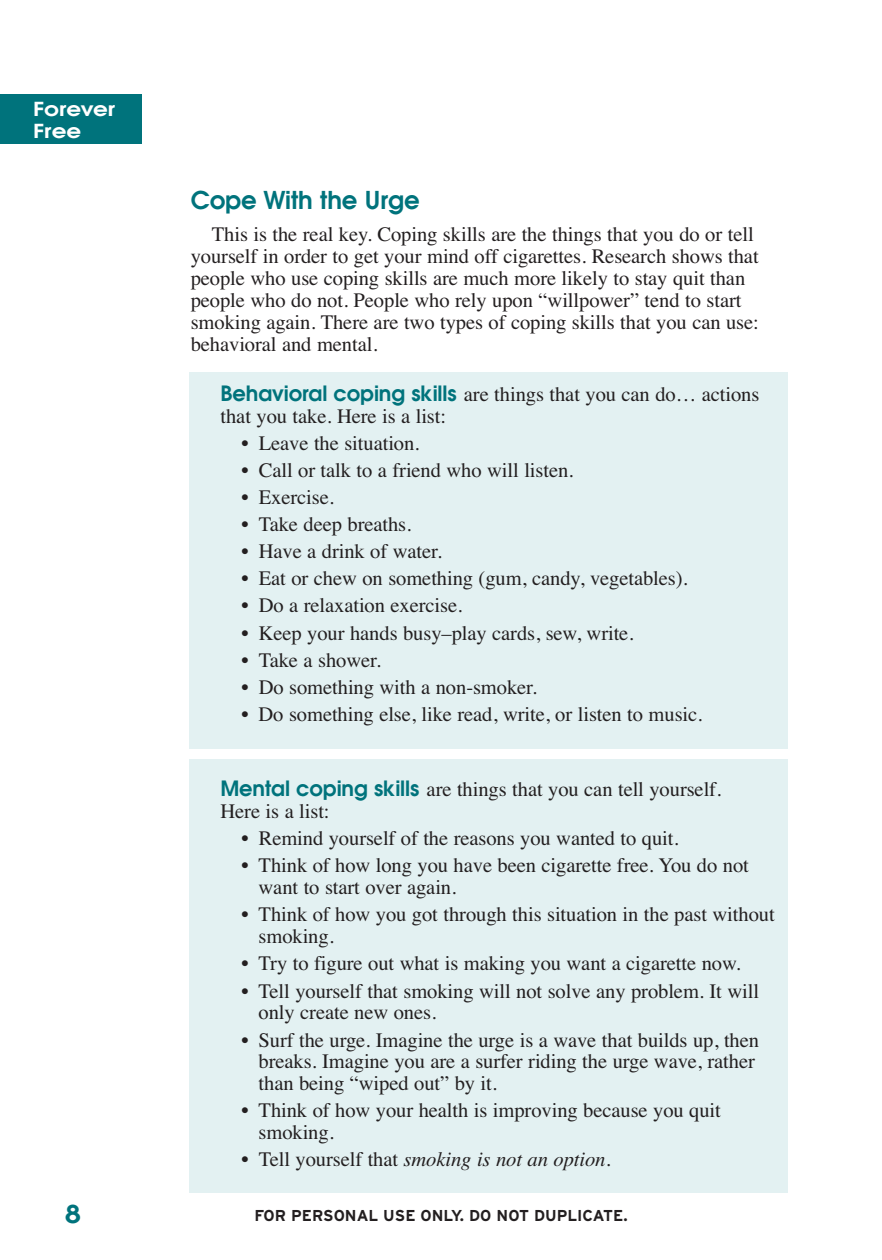
<style>
.page{position:relative;width:882px;height:1260px;background:#fff}
.page>*{position:absolute;margin:0;border:0;box-sizing:border-box;transform-origin:0 0}
.t1{font:600 24.5px "Avant Garde";letter-spacing:-.005em;color:#00737c}
.t2{font:600 24.5px "Avant Garde";letter-spacing:-.005em;color:#00737c;scale:1.2 1}
.t3{font:20.65px/21.9px "Times";letter-spacing:-.005em;color:#231f20}
.t4{font:italic 20.65px "Times";letter-spacing:-.005em;color:#231f20}
.t5{font:600 19.25px/21.5px "Avant Garde";color:#fff;scale:1.2 1}
.t6{font:700 15.75px "Interstate";color:#231f20}
.s1{font-family:"Avant Garde";font-weight:600;font-size:21px;color:#00737c}
.s2{font-style:normal}
</style>
<div class="page">
<div style="left:189px;top:372px;width:599px;height:376px;background:#e3f1f2"></div>
<div style="left:189px;top:760px;width:599px;height:433px;background:#e3f1f2"></div>
<div style="left:0;top:94px;width:142px;height:50px;background:#00737c"></div>
<p class="t5" style="left:33px;top:100px;width:70px">Forever<br>Free</p>
<p class="t2" style="left:65px;top:1205px;width:15px">8</p>
<h3 class="t1" style="left:191px;top:191px;width:231px">Cope With the Urge</h3>
<p class="t3" style="left:191px;top:225px;width:570px;text-indent:21px">This is the real key. Coping skills are the things that you do or tell yourself in order to get your mind off cigarettes. Research shows that people who use coping skills are much more likely to stay quit than people who do not. People who rely upon “willpower” tend to start smoking again. There are two types of coping skills that you can use: behavioral and mental.</p>
<p class="t3" style="left:221px;top:385px;width:540px"><span class="s1">Behavioral coping skills</span> are things that you can do… actions that you take. Here is a list:</p>
<p class="t3" style="left:242px;top:434px;width:179px">• Leave the situation.</p>
<p class="t3" style="left:242px;top:461px;width:333px">• Call or talk to a friend who will listen.</p>
<p class="t3" style="left:242px;top:488px;width:94px">• Exercise.</p>
<p class="t3" style="left:242px;top:515px;width:171px">• Take deep breaths.</p>
<p class="t3" style="left:242px;top:542px;width:202px">• Have a drink of water.</p>
<p class="t3" style="left:242px;top:569px;width:448px">• Eat or chew on something (gum, candy, vegetables).</p>
<p class="t3" style="left:242px;top:597px;width:222px">• Do a relaxation exercise.</p>
<p class="t3" style="left:242px;top:624px;width:393px">• Keep your hands busy–play cards, sew, write.</p>
<p class="t3" style="left:242px;top:651px;width:141px">• Take a shower.</p>
<p class="t3" style="left:242px;top:678px;width:297px">• Do something with a non-smoker.</p>
<p class="t3" style="left:242px;top:705px;width:462px">• Do something else, like read, write, or listen to music.</p>
<p class="t3" style="left:221px;top:780px;width:502px"><span class="s1">Mental coping skills</span> are things that you can tell yourself.<br>Here is a list:</p>
<p class="t3" style="left:242px;top:829px;width:439px">• Remind yourself of the reasons you wanted to quit.</p>
<p class="t3" style="left:259px;top:857px;width:492px;text-indent:-17px">• Think of how long you have been cigarette free. You do not want to start over again.</p>
<p class="t3" style="left:259px;top:906px;width:518px;text-indent:-17px">• Think of how you got through this situation in the past without smoking.</p>
<p class="t3" style="left:242px;top:955px;width:501px">• Try to figure out what is making you want a cigarette now.</p>
<p class="t3" style="left:259px;top:982px;width:502px;text-indent:-17px">• Tell yourself that smoking will not solve any problem. It will only create new ones.</p>
<p class="t3" style="left:259px;top:1031px;width:502px;text-indent:-17px">• Surf the urge. Imagine the urge is a wave that builds up, then breaks. Imagine you are a surfer riding the urge wave, rather than being “wiped out” by it.</p>
<p class="t3" style="left:259px;top:1102px;width:464px;text-indent:-17px">• Think of how your health is improving because you quit smoking.</p>
<p class="t4" style="left:241px;top:1152px;width:371px"><span class="s2">• Tell yourself that</span> smoking is not an option.</p>
<p class="t6" style="left:254px;top:1210px;width:375px">FOR PERSONAL USE ONLY. DO NOT DUPLICATE.</p>
</div>
